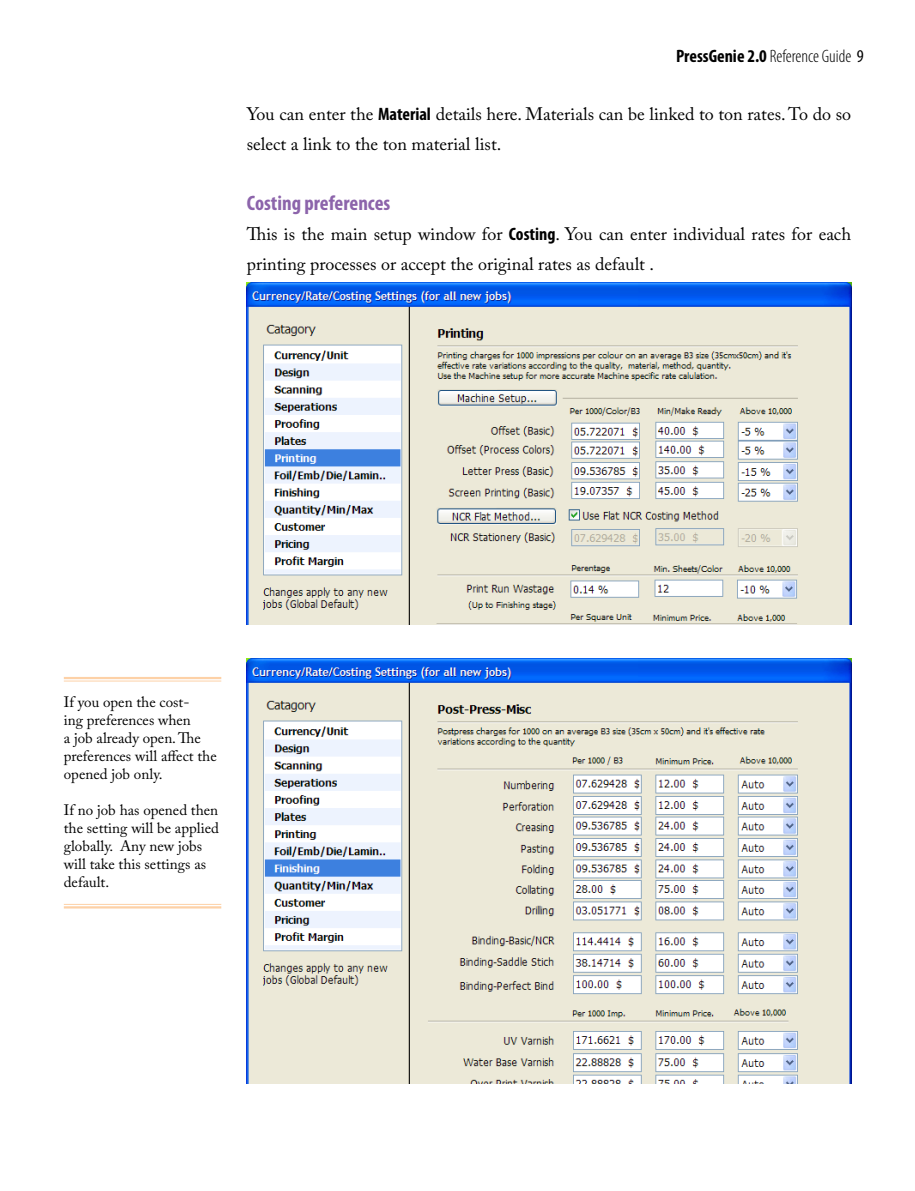
<style>
.page{position:relative;width:915px;height:1191px;background:#fff}
.page>*{position:absolute;margin:0;border:0;box-sizing:border-box;transform-origin:0 0}
.t1{font:700 condensed 21px "Myriad Pro";color:#8c64ab}
.t2{font:18px/30px "Adobe Caslon Pro";color:#000}
.t3{font:300 condensed 18px "Myriad Pro";color:#000}
.t4{font:15px/18px "Adobe Caslon Pro";color:#000}
.s1{font-weight:700}
.s2{font-weight:400}
.s3{font-family:"Myriad Pro";font-weight:700;font-stretch:condensed}
</style>
<div class="page">
<img style="left:247px;top:283px;width:603px;height:341px">
<img style="left:247px;top:658px;width:603px;height:425px">
<hr style="left:64px;top:677px;width:157px;height:2px;background:#fdd1a7">
<hr style="left:64px;top:680px;width:157px;height:1px;background:#fdd1a7">
<hr style="left:64px;top:904px;width:157px;height:1px;background:#fdd1a7">
<hr style="left:64px;top:906px;width:157px;height:2px;background:#fdd1a7">
<p class="t3" style="left:675px;top:46px;width:189px"><span class="s1">PressGenie 2.0</span> Reference Guide <span class="s2">9</span></p>
<p class="t2" style="left:247px;top:99px;width:605px">You can enter the <span class="s3">Material</span> details here. Materials can be linked to ton rates. To do so select a link to the ton material list.</p>
<p class="t1" style="left:247px;top:190px;width:145px">Costing preferences</p>
<p class="t2" style="left:247px;top:219px;width:605px">This is the main setup window for <span class="s3">Costing</span>. You can enter individual rates for each printing processes or accept the original rates as default .</p>
<p class="t4" style="left:64px;top:693px;width:154px">If you open the cost-<br>ing preferences when<br>a job already open. The preferences will affect the opened job only.</p>
<p class="t4" style="left:64px;top:801px;width:156px">If no job has opened then the setting will be applied globally. Any new jobs will take this settings as default.</p>
</div>
